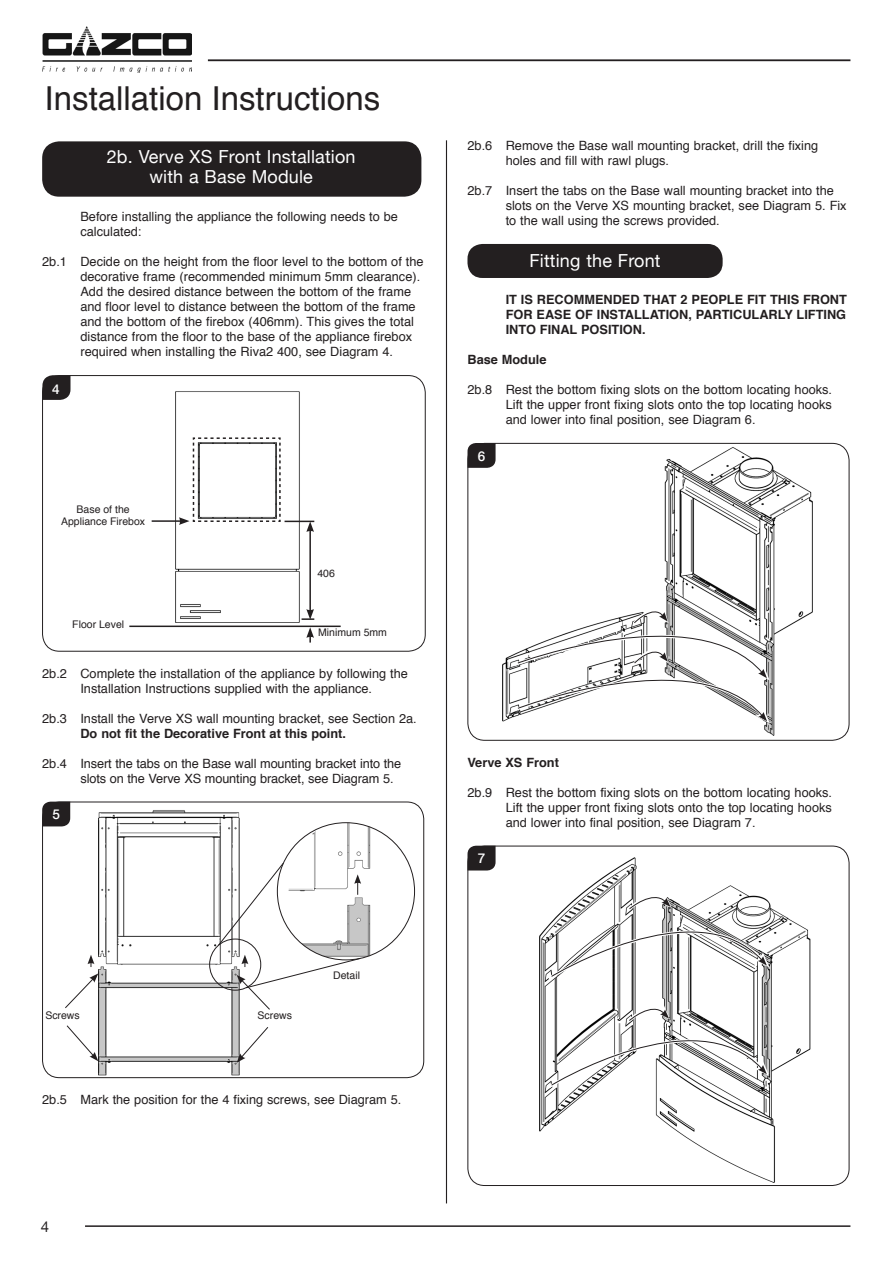
<style>
.page{position:relative;width:893px;height:1263px;background:#fff}
.page>*{position:absolute;margin:0;border:0;box-sizing:border-box;transform-origin:0 0}
.t1{font:33px "Helvetica";color:#231f20}
.t2{font:18px/19.5px "Helvetica Neue";letter-spacing:.01em;color:#fff;text-align:center}
.t3{font:15px "Helvetica Neue";color:#231f20}
.t4{font:500 13.5px "Helvetica Neue";color:#fff}
.Body_copy{font:12.75px/15px "Helvetica";color:#231f20}
.Body_copy-2{font:700 12.75px/15px "Helvetica";color:#231f20;text-align:justify}
.t5{font:10.5px/12px "Helvetica";color:#231f20;text-align:center}
</style>
<div class="page">
<hr style="left:85px;top:1225px;width:765px;height:2px;background:#231f20">
<hr style="left:446px;top:140px;width:1px;height:1063px;background:#231f20">
<hr style="left:208px;top:59px;width:642px;height:2px;background:#231f20">
<img style="left:42px;top:27px;width:149px;height:45px">
<div style="left:42px;top:141px;width:379px;height:56px;background:#231f20;border-radius:17px"></div>
<img style="left:151px;top:391px;width:164px;height:231px">
<div style="left:42px;top:375px;width:384px;height:277px;border:1px solid #231f20;border-radius:17px"></div>
<svg style="left:42px;top:375px;width:28px;height:25px"></svg>
<svg style="left:306px;top:627px;width:8px;height:15px"></svg>
<hr style="left:309px;top:530px;width:2px;height:81px;background:#231f20">
<hr style="left:129px;top:625px;width:212px;height:2px;background:#231f20">
<svg style="left:302px;top:609px;width:12px;height:11px"></svg>
<hr style="left:152px;top:520px;width:29px;height:2px;background:#231f20">
<svg style="left:179px;top:437px;width:135px;height:95px"></svg>
<img style="left:98px;top:810px;width:142px;height:266px">
<div style="left:42px;top:802px;width:382px;height:276px;border:1px solid #231f20;border-radius:17px"></div>
<svg style="left:42px;top:802px;width:28px;height:24px"></svg>
<img style="left:283px;top:823px;width:107px;height:136px">
<svg style="left:217px;top:862px;width:67px;height:84px"></svg>
<svg style="left:354px;top:874px;width:7px;height:21px"></svg>
<svg style="left:65px;top:973px;width:33px;height:36px"></svg>
<svg style="left:66px;top:1025px;width:32px;height:36px"></svg>
<svg style="left:237px;top:1026px;width:32px;height:37px"></svg>
<svg style="left:88px;top:955px;width:6px;height:12px"></svg>
<svg style="left:237px;top:955px;width:124px;height:55px"></svg>
<div style="left:467px;top:244px;width:256px;height:34px;background:#231f20;border-radius:15px"></div>
<img style="left:502px;top:447px;width:311px;height:288px">
<div style="left:467px;top:443px;width:382px;height:298px;border:1px solid #231f20;border-radius:17px"></div>
<svg style="left:467px;top:443px;width:29px;height:25px"></svg>
<svg style="left:511px;top:596px;width:259px;height:127px"></svg>
<img style="left:540px;top:857px;width:271px;height:326px">
<div style="left:467px;top:846px;width:382px;height:340px;border:1px solid #231f20;border-radius:17px"></div>
<svg style="left:467px;top:846px;width:29px;height:24px"></svg>
<svg style="left:546px;top:888px;width:223px;height:93px"></svg>
<svg style="left:546px;top:997px;width:223px;height:93px"></svg>
<p class="t1" style="left:45px;top:73px;width:337px">Installation Instructions</p>
<p class="t2" style="left:107px;top:146px;width:250px">2b. Verve XS Front Installation with a Base Module</p>
<p class="Body_copy" style="left:80px;top:210px;width:319px">Before installing the appliance the following needs to be calculated:</p>
<p class="Body_copy" style="left:42px;top:255px;width:383px;text-align:right">2b.1 Decide on the height from the floor level to the bottom of the decorative frame (recommended minimum 5mm clearance).</p>
<p class="Body_copy" style="left:80px;top:285px;width:337px">Add the desired distance between the bottom of the frame and floor level to distance between the bottom of the frame and the bottom of the firebox (406mm). This gives the total distance from the floor to the base of the appliance firebox required when installing the Riva2 400, see Diagram 4.</p>
<p class="t4" style="left:52px;top:378px;width:9px">4</p>
<p class="t5" style="left:61px;top:504px;width:86px">Base of the<br>Appliance Firebox</p>
<p class="t5" style="left:72px;top:619px;width:53px">Floor Level</p>
<p class="t5" style="left:317px;top:568px;width:19px">406</p>
<p class="t5" style="left:318px;top:627px;width:70px">Minimum 5mm</p>
<p class="Body_copy" style="left:42px;top:666px;width:367px;text-align:center">2b.2 Complete the installation of the appliance by following the<br>Installation Instructions supplied with the appliance.</p>
<p class="Body_copy" style="left:42px;top:711px;width:376px">2b.3 Install the Verve XS wall mounting bracket, see Section 2a.</p>
<p class="Body_copy-2" style="left:80px;top:726px;width:267px">Do not fit the Decorative Front at this point.</p>
<p class="Body_copy" style="left:80px;top:756px;width:322px;text-indent:-38px">2b.4 Insert the tabs on the Base wall mounting bracket into the slots on the Verve XS mounting bracket, see Diagram 5.</p>
<p class="t4" style="left:52px;top:803px;width:9px">5</p>
<p class="t5" style="left:45px;top:1010px;width:36px">Screws</p>
<p class="t5" style="left:258px;top:1010px;width:36px">Screws</p>
<p class="t5" style="left:333px;top:969px;width:28px">Detail</p>
<p class="Body_copy" style="left:42px;top:1092px;width:361px">2b.5 Mark the position for the 4 fixing screws, see Diagram 5.</p>
<p class="Body_copy" style="left:506px;top:138px;width:314px;text-indent:-38px">2b.6 Remove the Base wall mounting bracket, drill the fixing holes and fill with rawl plugs.</p>
<p class="Body_copy" style="left:506px;top:183px;width:342px;text-indent:-38px">2b.7 Insert the tabs on the Base wall mounting bracket into the slots on the Verve XS mounting bracket, see Diagram 5. Fix to the wall using the screws provided.</p>
<p class="t2" style="left:529px;top:250px;width:133px">Fitting the Front</p>
<p class="Body_copy-2" style="left:506px;top:292px;width:343px">IT IS RECOMMENDED THAT 2 PEOPLE FIT THIS FRONT FOR EASE OF INSTALLATION, PARTICULARLY LIFTING INTO FINAL POSITION.</p>
<p class="Body_copy-2" style="left:467px;top:352px;width:80px">Base Module</p>
<p class="Body_copy" style="left:506px;top:382px;width:328px;text-align:justify;text-indent:-38px">2b.8 Rest the bottom fixing slots on the bottom locating hooks.<br>Lift the upper front fixing slots onto the top locating hooks and lower into final position, see Diagram 6.</p>
<p class="t4" style="left:478px;top:445px;width:9px">6</p>
<p class="Body_copy-2" style="left:467px;top:755px;width:93px">Verve XS Front</p>
<p class="Body_copy" style="left:506px;top:785px;width:328px;text-align:justify;text-indent:-38px">2b.9 Rest the bottom fixing slots on the bottom locating hooks.<br>Lift the upper front fixing slots onto the top locating hooks and lower into final position, see Diagram 7.</p>
<p class="t4" style="left:478px;top:848px;width:9px">7</p>
<p class="t3" style="left:41px;top:1214px;width:10px">4</p>
</div>
